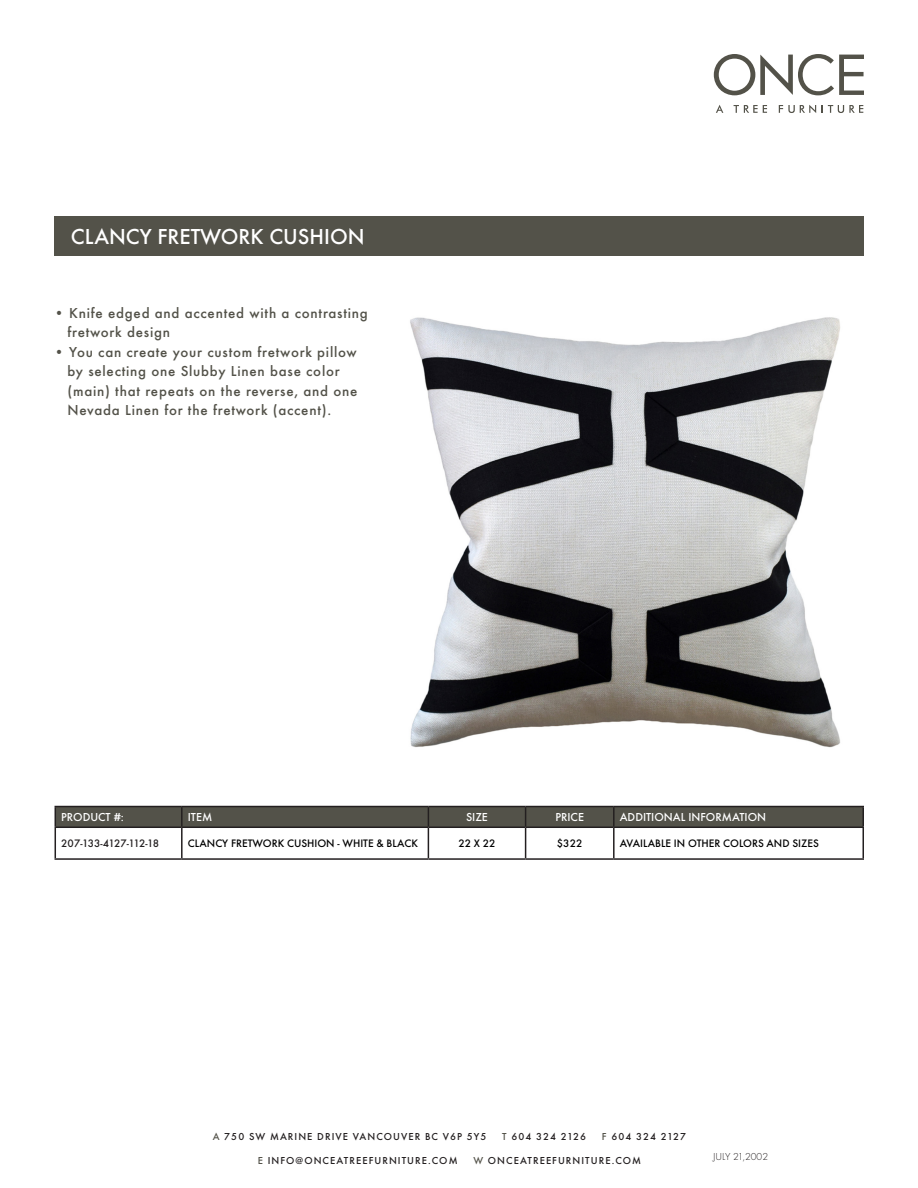
<style>
.page{position:relative;width:918px;height:1188px;background:#fff}
.page>*{position:absolute;margin:0;border:0;box-sizing:border-box;transform-origin:0 0}
.t1{font:500 22.5px "Futura EFCEOP";color:#fff}
.t2{font:500 15px "Futura EFCEOP";letter-spacing:.05em;color:#535249}
.t3{font:500 12px "Futura EFCEOP";color:#fff}
.t4{font:500 11.25px "Futura EFCEOP";color:#000}
.t5{font:500 11.25px "Futura EFCEOP";letter-spacing:-.065em;color:#231f20}
.t6{font:500 10.5px "Futura EFCEOP";letter-spacing:.1em;color:#231f20}
.t7{font:300 10.5px "Futura EFCEOP";color:#231f20}
.s1{color:#535249}
</style>
<div class="page">
<svg style="left:716px;top:105px;width:7px;height:8px"></svg>
<svg style="left:734px;top:105px;width:33px;height:8px"></svg>
<svg style="left:779px;top:105px;width:37px;height:8px"></svg>
<svg style="left:822px;top:105px;width:41px;height:8px"></svg>
<svg style="left:714px;top:54px;width:150px;height:41px"></svg>
<img style="left:410px;top:317px;width:430px;height:431px">
<div style="left:54px;top:216px;width:810px;height:40px;background:#535249"></div>
<hr style="left:55px;top:806px;width:127px;height:1px;background:#231f20">
<hr style="left:182px;top:806px;width:246px;height:1px;background:#231f20">
<hr style="left:428px;top:806px;width:98px;height:1px;background:#231f20">
<hr style="left:526px;top:806px;width:88px;height:1px;background:#231f20">
<svg style="left:55px;top:807px;width:807px;height:20px;background:#504f47"></svg>
<hr style="left:614px;top:806px;width:250px;height:1px;background:#231f20">
<hr style="left:613px;top:807px;width:2px;height:20px;background:#231f20">
<hr style="left:862px;top:807px;width:2px;height:20px;background:#231f20">
<hr style="left:55px;top:827px;width:127px;height:1px;background:#231f20">
<hr style="left:55px;top:828px;width:1px;height:30px;background:#231f20">
<hr style="left:182px;top:827px;width:246px;height:1px;background:#231f20">
<hr style="left:181px;top:828px;width:2px;height:30px;background:#231f20">
<hr style="left:428px;top:827px;width:98px;height:1px;background:#231f20">
<hr style="left:428px;top:828px;width:1px;height:30px;background:#231f20">
<hr style="left:526px;top:827px;width:88px;height:1px;background:#231f20">
<hr style="left:525px;top:828px;width:1px;height:30px;background:#231f20">
<hr style="left:614px;top:827px;width:250px;height:1px;background:#231f20">
<hr style="left:613px;top:828px;width:2px;height:30px;background:#231f20">
<hr style="left:862px;top:828px;width:2px;height:30px;background:#231f20">
<hr style="left:55px;top:858px;width:127px;height:2px;background:#231f20">
<hr style="left:182px;top:858px;width:246px;height:2px;background:#231f20">
<hr style="left:428px;top:858px;width:98px;height:2px;background:#231f20">
<hr style="left:526px;top:858px;width:88px;height:2px;background:#231f20">
<hr style="left:614px;top:858px;width:250px;height:2px;background:#231f20">
<p class="t1" style="left:71px;top:223px;width:295px">CLANCY FRETWORK CUSHION</p>
<p class="t2" style="left:54px;top:303px;width:315px">• Knife edged and accented with a contrasting</p>
<p class="t2" style="left:68px;top:323px;width:104px">fretwork design</p>
<p class="t2" style="left:54px;top:342px;width:304px">• You can create your custom fretwork pillow</p>
<p class="t2" style="left:68px;top:362px;width:274px">by selecting one Slubby Linen base color</p>
<p class="t2" style="left:68px;top:381px;width:292px">(main) that repeats on the reverse, and one</p>
<p class="t2" style="left:68px;top:401px;width:265px">Nevada Linen for the fretwork (accent).</p>
<p class="t3" style="left:61px;top:810px;width:64px">PRODUCT #:</p>
<p class="t3" style="left:188px;top:810px;width:26px">ITEM</p>
<p class="t3" style="left:466px;top:810px;width:23px">SIZE</p>
<p class="t3" style="left:555px;top:810px;width:30px">PRICE</p>
<p class="t3" style="left:620px;top:810px;width:148px">ADDITIONAL INFORMATION</p>
<p class="t5" style="left:61px;top:836px;width:100px">207-133-4127-112-18</p>
<p class="t4" style="left:188px;top:836px;width:232px">CLANCY FRETWORK CUSHION - WHITE &amp; BLACK</p>
<p class="t4" style="left:458px;top:836px;width:39px">22 X 22</p>
<p class="t4" style="left:557px;top:836px;width:27px">$322</p>
<p class="t4" style="left:620px;top:836px;width:201px">AVAILABLE IN OTHER COLORS AND SIZES</p>
<p class="t6" style="left:213px;top:1130px;width:275px"><span class="s1">A</span> 750 SW MARINE DRIVE VANCOUVER BC V6P 5Y5</p>
<p class="t6" style="left:502px;top:1130px;width:86px"><span class="s1">T</span> 604 324 2126</p>
<p class="t6" style="left:602px;top:1130px;width:86px"><span class="s1">F</span> 604 324 2127</p>
<p class="t6" style="left:258px;top:1154px;width:201px"><span class="s1">E</span> INFO@ONCEATREEFURNITURE.COM</p>
<p class="t6" style="left:473px;top:1154px;width:169px"><span class="s1">W</span> ONCEATREEFURNITURE.COM</p>
<p class="t7" style="left:713px;top:1150px;width:57px">JULY 21,2002</p>
</div>
